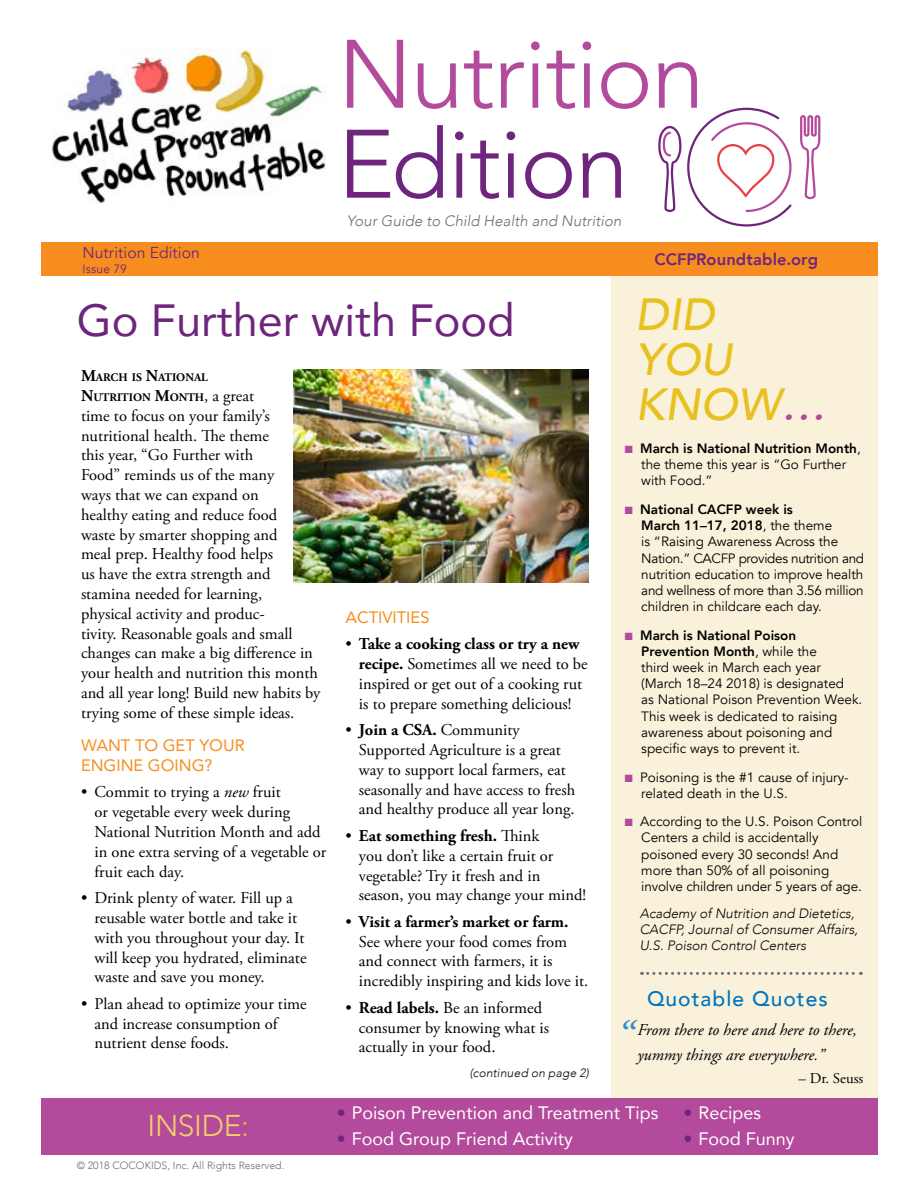
<style>
.page{position:relative;width:918px;height:1188px;background:#fff}
.page>*{position:absolute;margin:0;border:0;box-sizing:border-box;transform-origin:0 0}
.t1{font:300 96px "Avenir";letter-spacing:-.02em;color:#b44a9c}
.t2{font:300 96px "Avenir";letter-spacing:-.02em;color:#6f247e}
.t3{font:45px "Avenir";color:#6f247e}
.t4{font:italic 500 45px/45px "Avenir";color:#e8c01f}
.t5{font:italic 45px "Adobe Garamond Pro";color:#368ccb}
.t6{font:300 30px "Avenir";letter-spacing:-.01em;color:#efd06a}
.t7{font:500 21px "Avenir";letter-spacing:.05em;color:#0075be}
.t8{font:18px "Avenir";color:#fff}
.t9{font:16.5px/19.8px "Adobe Garamond Pro";color:#000}
.t10{font:italic 16.5px/25.5px "Adobe Garamond Pro";color:#000}
.t11{font:16.5px/19.8px "Avenir";color:#f78d1e}
.t12{font:800 16.5px "Avenir";letter-spacing:.005em;color:#6f247e}
.t13{font:15.75px "Avenir";letter-spacing:.005em;color:#6f247e}
.t14{font:italic 300 15px "Avenir";letter-spacing:.005em;color:#6d6e71}
.t15{font:15px "Adobe Garamond Pro";color:#000}
.t16{font:13.5px/16.2px "Avenir";color:#000}
.t17{font:italic 300 13.5px/16.2px "Avenir";color:#000}
.t18{font:italic 300 12px "Avenir";letter-spacing:.015em;color:#000}
.t19{font:12px "Avenir";letter-spacing:.015em;color:#6f247e}
.t20{font:700 11.55px/19.8px "Adobe Garamond Pro";color:#000}
.t21{font:300 10.5px "Avenir";color:#6d6e71}
.s1{font-size:16.5px}
.s2{font-weight:400;font-size:16.5px}
.s3{font-style:italic}
.s4{font-weight:700}
.s5{color:#b44a9c}
.s6{font-weight:800}
.s7{color:#e8c01f}
.s8{color:#6f247e}
</style>
<div class="page">
<div style="left:41px;top:1098px;width:837px;height:57px;background:#b44a9c"></div>
<div style="left:611px;top:276px;width:267px;height:822px;background:#faf1da"></div>
<div style="left:41px;top:242px;width:837px;height:34px;background:#f78d1e"></div>
<svg style="left:642px;top:972px;width:219px;height:3px"></svg>
<img style="left:293px;top:369px;width:295px;height:213px">
<svg style="left:658px;top:107px;width:163px;height:120px"></svg>
<img style="left:52px;top:48px;width:273px;height:156px">
<p class="t13" style="left:82px;top:243px;width:119px">Nutrition Edition</p>
<p class="t19" style="left:82px;top:261px;width:46px">Issue 79</p>
<h1 class="t1" style="left:338px;top:18px;width:368px">Nutrition</h1>
<h1 class="t2" style="left:338px;top:108px;width:292px">Edition</h1>
<p class="t14" style="left:347px;top:212px;width:276px">Your Guide to Child Health and Nutrition</p>
<p class="t12" style="left:655px;top:246px;width:165px">CCFPRoundtable.org</p>
<h2 class="t3" style="left:77px;top:284px;width:439px">Go Further with Food</h2>
<p class="t20" style="left:81px;top:368px;width:175px"><span class="s1">M</span>ARCH IS <span class="s1">N</span>ATIONAL<br><span class="s1">N</span>UTRITION <span class="s1">M</span>ONTH<span class="s2">, a great</span></p>
<p class="t9" style="left:81px;top:406px;width:241px">time to focus on your family’s nutritional health. The theme<br>this year, “Go Further with<br>Food” reminds us of the many<br>ways that we can expand on<br>healthy eating and reduce food<br>waste by smarter shopping and<br>meal prep. Healthy food helps<br>us have the extra strength and stamina needed for learning,<br>physical activity and produc-<br>tivity. Reasonable goals and small changes can make a big difference in your health and nutrition this month and all year long! Build new habits by trying some of these simple ideas.</p>
<p class="t11" style="left:81px;top:735px;width:165px">WANT TO GET YOUR<br>ENGINE GOING?</p>
<p class="t9" style="left:94px;top:783px;width:233px;text-indent:-13px">• Commit to trying a <span class="s3">new</span> fruit<br>or vegetable every week during<br>National Nutrition Month and add in one extra serving of a vegetable or fruit each day.</p>
<p class="t9" style="left:94px;top:889px;width:214px;text-indent:-13px">• Drink plenty of water. Fill up a reusable water bottle and take it with you throughout your day. It will keep you hydrated, eliminate waste and save you money.</p>
<p class="t9" style="left:94px;top:994px;width:214px;text-indent:-13px">• Plan ahead to optimize your time and increase consumption of nutrient dense foods.</p>
<p class="t11" style="left:345px;top:607px;width:86px">ACTIVITIES</p>
<p class="t9" style="left:359px;top:635px;width:230px;text-indent:-13px">• <span class="s4">Take a cooking class or try a new recipe.</span> Sometimes all we need to be inspired or get out of a cooking rut is to prepare something delicious!</p>
<p class="t9" style="left:359px;top:721px;width:218px;text-indent:-13px">• <span class="s4">Join a CSA.</span> Community<br>Supported Agriculture is a great way to support local farmers, eat seasonally and have access to fresh and healthy produce all year long.</p>
<p class="t9" style="left:359px;top:826px;width:229px;text-indent:-13px">• <span class="s4">Eat something fresh.</span> Think<br>you don’t like a certain fruit or vegetable? Try it fresh and in season, you may change your mind!</p>
<p class="t9" style="left:359px;top:912px;width:231px;text-indent:-13px">• <span class="s4">Visit a farmer’s market or farm.<br></span>See where your food comes from and connect with farmers, it is incredibly inspiring and kids love it.</p>
<p class="t9" style="left:359px;top:998px;width:192px;text-indent:-13px">• <span class="s4">Read labels.</span> Be an informed consumer by knowing what is actually in your food.</p>
<p class="t18" style="left:470px;top:1066px;width:121px">(continued on page 2)</p>
<h2 class="t4" style="left:636px;top:293px;width:192px">DID<br>YOU<br>KNOW<span class="s5">…</span></h2>
<p class="t16" style="left:641px;top:440px;width:221px;text-indent:-17px"><span class="s5">■</span> <span class="s6">March is National Nutrition Month</span>, the theme this year is “Go Further with Food.”</p>
<p class="t16" style="left:641px;top:501px;width:224px;text-indent:-17px"><span class="s5">■</span> <span class="s6">National CACFP week is<br>March 11–17, 2018</span>, the theme<br>is “Raising Awareness Across the Nation.” CACFP provides nutrition and nutrition education to improve health and wellness of more than 3.56 million children in childcare each day.</p>
<p class="t16" style="left:641px;top:627px;width:223px;text-indent:-17px"><span class="s5">■</span> <span class="s6">March is National Poison<br>Prevention Month</span>, while the<br>third week in March each year (March 18–24 2018) is designated<br>as National Poison Prevention Week.<br>This week is dedicated to raising awareness about poisoning and specific ways to prevent it.</p>
<p class="t16" style="left:641px;top:769px;width:209px;text-indent:-17px"><span class="s5">■</span> Poisoning is the #1 cause of injury&shy;related death in the U.S.</p>
<p class="t16" style="left:641px;top:814px;width:223px;text-indent:-17px"><span class="s5">■</span> According to the U.S. Poison Control Centers a child is accidentally poisoned every 30 seconds! And more than 50% of all poisoning involve children under 5 years of age.</p>
<p class="t17" style="left:640px;top:905px;width:220px">Academy of Nutrition and Dietetics,<br>CACFP, Journal of Consumer Affairs,<br>U.S. Poison Control Centers</p>
<p class="t7" style="left:647px;top:981px;width:182px">Quotable Quotes</p>
<h2 class="t5" style="left:616px;top:1010px;width:19px">“</h2>
<p class="t10" style="left:638px;top:1017px;width:221px">From there to here and here to there, yummy things are everywhere.”</p>
<p class="t15" style="left:799px;top:1069px;width:66px">– Dr. Seuss</p>
<h3 class="t6" style="left:148px;top:1108px;width:103px">INSIDE<span class="s7">:</span></h3>
<p class="t21" style="left:77px;top:1159px;width:209px">© 2018 COCOKIDS, Inc. All Rights Reserved.</p>
<p class="t8" style="left:337px;top:1098px;width:323px"><span class="s8">•</span> Poison Prevention and Treatment Tips</p>
<p class="t8" style="left:683px;top:1098px;width:79px"><span class="s8">•</span> Recipes</p>
<p class="t8" style="left:337px;top:1124px;width:237px"><span class="s8">•</span> Food Group Friend Activity</p>
<p class="t8" style="left:683px;top:1124px;width:113px"><span class="s8">•</span> Food Funny</p>
</div>
